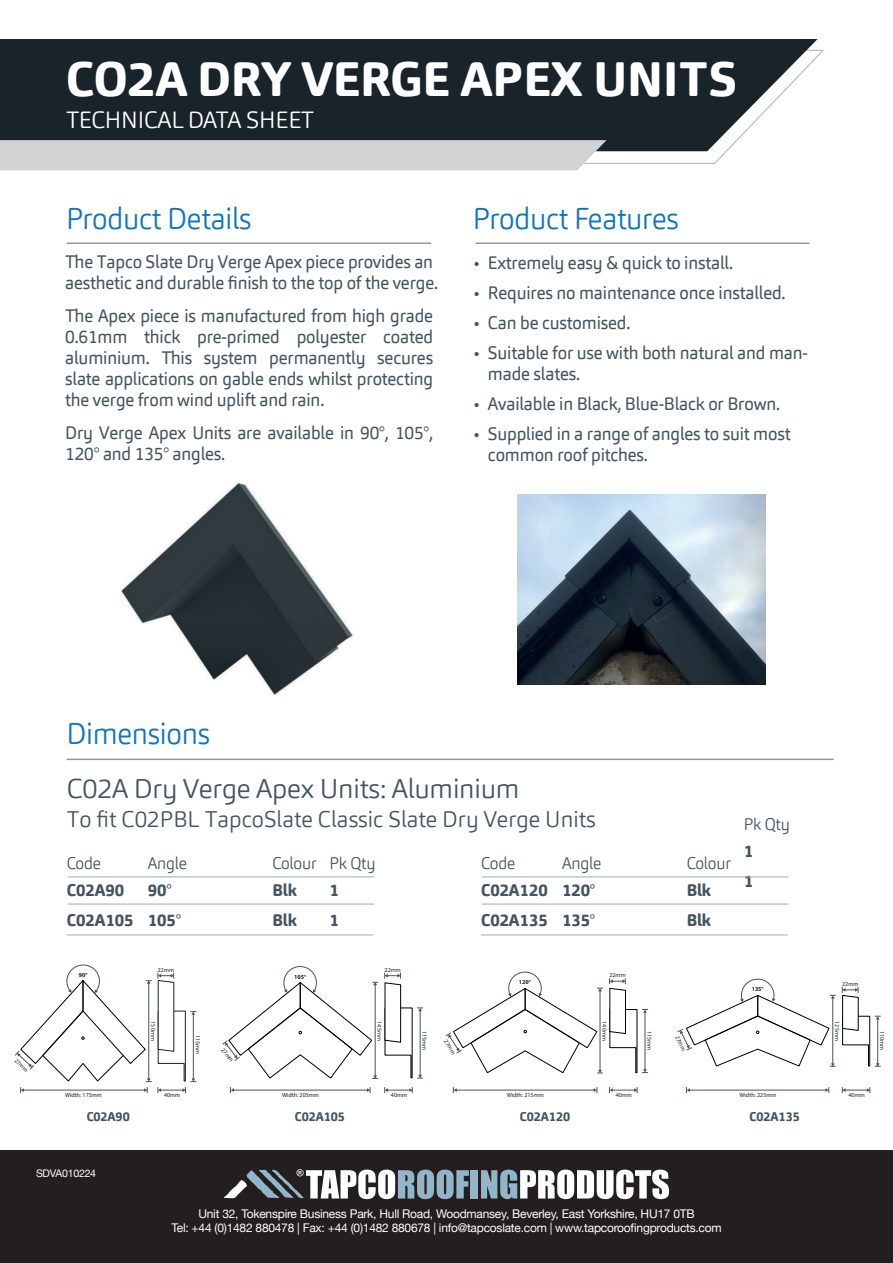
<style>
.page{position:relative;width:893px;height:1263px;background:#fff}
.page>*{position:absolute;margin:0;border:0;box-sizing:border-box;transform-origin:0 0}
.t1{font:800 48px "Carnas W03";color:#fff}
.t2{font:300 30px "Carnas W03";letter-spacing:-.01em;color:#1074bc;scale:.95 1}
.t3{font:300 27px "Carnas W03";letter-spacing:-.01em;color:#45555f}
.t4{font:300 23.4px "Carnas W03";letter-spacing:-.01em;color:#fff}
.t5{font:300 22.5px "Carnas W03";color:#45555f}
.t6{font:18px/21px "Carnas W03";letter-spacing:-.01em;color:#45555f;scale:.95 1}
.t7{font:800 16.8px/30px "Carnas W03";letter-spacing:-.01em;color:#45555f;scale:.95 1}
.t8{font:300 16.8px "Carnas W03";letter-spacing:-.01em;color:#45555f;scale:.95 1}
.t9{font:800 12.6px "Carnas W03";letter-spacing:-.01em;color:#45555f;scale:.95 1}
.t10{font:12px/14.4px "Helvetica Neue";letter-spacing:-.02em;color:#fff;text-align:center}
.t11{font:10.5px "Helvetica Neue";letter-spacing:-.02em;color:#fff}
.t12{font:6px "Myriad Pro";color:#19232a}
.t13{font:700 6px "Myriad Pro";color:#19232a}
</style>
<div class="page">
<img style="left:120px;top:483px;width:233px;height:212px">
<hr style="left:475px;top:242px;width:334px;height:2px;background:#92999e">
<hr style="left:67px;top:242px;width:364px;height:2px;background:#92999e">
<svg style="left:0;top:39px;width:818px;height:112px;background:#293239"></svg>
<div style="left:0;top:140px;width:607px;height:30px;background:#d1d2d4"></div>
<div style="left:0;top:1151px;width:893px;height:112px;background:#231f20"></div>
<div style="left:471px;top:1170px;width:7px;height:28px;background:#92b6c7"></div>
<svg style="left:481px;top:1169px;width:188px;height:30px"></svg>
<svg style="left:224px;top:1169px;width:245px;height:30px"></svg>
<svg style="left:474px;top:262px;width:5px;height:4px"></svg>
<svg style="left:474px;top:292px;width:5px;height:4px"></svg>
<svg style="left:474px;top:322px;width:5px;height:4px"></svg>
<svg style="left:474px;top:352px;width:5px;height:4px"></svg>
<svg style="left:474px;top:403px;width:5px;height:4px"></svg>
<svg style="left:474px;top:433px;width:5px;height:4px"></svg>
<img style="left:518px;top:494px;width:247px;height:190px">
<hr style="left:67px;top:759px;width:766px;height:1px;background:#92999e">
<hr style="left:68px;top:876px;width:306px;height:1px;background:#a3aaac">
<hr style="left:68px;top:904px;width:306px;height:1px;background:#a3aaac">
<hr style="left:67px;top:934px;width:306px;height:1px;background:#a3aaac">
<hr style="left:482px;top:876px;width:306px;height:1px;background:#a3aaac">
<hr style="left:482px;top:904px;width:306px;height:1px;background:#a3aaac">
<hr style="left:482px;top:934px;width:305px;height:1px;background:#a3aaac">
<svg style="left:15px;top:964px;width:181px;height:129px"></svg>
<hr style="left:233px;top:1090px;width:135px;height:1px;background:#45555f">
<svg style="left:230px;top:1087px;width:4px;height:6px"></svg>
<svg style="left:367px;top:1087px;width:4px;height:6px"></svg>
<svg style="left:384px;top:1087px;width:29px;height:6px"></svg>
<svg style="left:384px;top:973px;width:39px;height:106px"></svg>
<svg style="left:222px;top:966px;width:156px;height:113px"></svg>
<hr style="left:456px;top:1090px;width:138px;height:1px;background:#45555f">
<svg style="left:453px;top:1087px;width:4px;height:6px"></svg>
<svg style="left:594px;top:1087px;width:4px;height:6px"></svg>
<svg style="left:609px;top:1087px;width:29px;height:6px"></svg>
<svg style="left:609px;top:978px;width:39px;height:95px"></svg>
<svg style="left:445px;top:972px;width:158px;height:102px"></svg>
<hr style="left:689px;top:1090px;width:137px;height:1px;background:#45555f">
<svg style="left:686px;top:1087px;width:4px;height:6px"></svg>
<svg style="left:826px;top:1087px;width:4px;height:6px"></svg>
<svg style="left:842px;top:1087px;width:29px;height:6px"></svg>
<svg style="left:842px;top:987px;width:39px;height:80px"></svg>
<svg style="left:677px;top:979px;width:159px;height:88px"></svg>
<h1 class="t1" style="left:66px;top:48px;width:672px">CO2A DRY VERGE APEX UNITS</h1>
<p class="t4" style="left:66px;top:105px;width:250px">TECHNICAL DATA SHEET</p>
<h2 class="t2" style="left:66px;top:199px;width:197px">Product Details</h2>
<p class="t6" style="left:65px;top:251px;width:394px">The Tapco Slate Dry Verge Apex piece provides an aesthetic and durable finish to the top of the verge.</p>
<p class="t6" style="left:65px;top:305px;width:389px;text-align:justify">The Apex piece is manufactured from high grade 0.61mm thick pre-primed polyester coated aluminium. This system permanently secures slate applications on gable ends whilst protecting the verge from wind uplift and rain.</p>
<p class="t6" style="left:65px;top:422px;width:389px">Dry Verge Apex Units are available in 90°, 105°,<br>120° and 135° angles.</p>
<h2 class="t2" style="left:473px;top:199px;width:218px">Product Features</h2>
<p class="t6" style="left:488px;top:252px;width:259px">Extremely easy &amp; quick to install.</p>
<p class="t6" style="left:488px;top:277px;width:338px;line-height:30px">Requires no maintenance once installed.<br>Can be customised.<br>Suitable for use with both natural and man-</p>
<p class="t6" style="left:488px;top:358px;width:320px;line-height:30px">made slates.<br>Available in Black, Blue-Black or Brown.<br>Supplied in a range of angles to suit most</p>
<p class="t6" style="left:488px;top:444px;width:170px">common roof pitches.</p>
<p class="t12" style="left:18px;top:1057px;width:18px;rotate:43deg">27mm</p>
<h2 class="t2" style="left:66px;top:715px;width:153px">Dimensions</h2>
<h3 class="t3" style="left:67px;top:771px;width:454px">C02A Dry Verge Apex Units: Aluminium</h3>
<p class="t5" style="left:67px;top:804px;width:531px">To fit C02PBL TapcoSlate Classic Slate Dry Verge Units</p>
<p class="t8" style="left:67px;top:852px;width:37px">Code</p>
<p class="t8" style="left:148px;top:852px;width:43px">Angle</p>
<p class="t8" style="left:272px;top:852px;width:110px">Colour Pk Qty</p>
<p class="t7" style="left:67px;top:875px;width:62px">C02A90</p>
<p class="t7" style="left:148px;top:875px;width:27px">90°</p>
<p class="t7" style="left:272px;top:875px;width:27px">Blk</p>
<p class="t7" style="left:329px;top:875px;width:11px">1</p>
<p class="t7" style="left:67px;top:905px;width:122px">C02A105 105°</p>
<p class="t7" style="left:272px;top:905px;width:27px">Blk</p>
<p class="t7" style="left:329px;top:905px;width:11px">1</p>
<p class="t8" style="left:481px;top:852px;width:37px">Code</p>
<p class="t8" style="left:562px;top:852px;width:43px">Angle</p>
<p class="t8" style="left:687px;top:852px;width:48px">Colour</p>
<p class="t7" style="left:481px;top:875px;width:122px">C02A120 120°</p>
<p class="t7" style="left:687px;top:875px;width:27px">Blk</p>
<p class="t7" style="left:481px;top:905px;width:122px">C02A135 135°</p>
<p class="t7" style="left:687px;top:905px;width:27px">Blk</p>
<p class="t8" style="left:744px;top:813px;width:50px">Pk Qty</p>
<p class="t7" style="left:744px;top:836px;width:11px">1<br>1</p>
<p class="t13" style="left:79px;top:971px;width:10px">90°</p>
<p class="t12" style="left:65px;top:1091px;width:38px">Width: 175mm</p>
<p class="t12" style="left:158px;top:966px;width:18px">22mm</p>
<p class="t12" style="left:157px;top:1021px;width:21px;rotate:90deg">150mm</p>
<p class="t12" style="left:202px;top:1035px;width:21px;rotate:90deg">115mm</p>
<p class="t12" style="left:164px;top:1091px;width:18px">40mm</p>
<p class="t12" style="left:225px;top:1046px;width:18px;rotate:53deg">27mm</p>
<p class="t13" style="left:294px;top:973px;width:14px">105°</p>
<p class="t12" style="left:282px;top:1091px;width:38px">Width: 205mm</p>
<p class="t12" style="left:385px;top:966px;width:18px">22mm</p>
<p class="t12" style="left:609px;top:972px;width:18px">22mm</p>
<p class="t13" style="left:519px;top:978px;width:14px">120°</p>
<p class="t13" style="left:752px;top:985px;width:14px">135°</p>
<p class="t12" style="left:383px;top:1021px;width:21px;rotate:90deg">145mm</p>
<p class="t12" style="left:428px;top:1031px;width:21px;rotate:90deg">115mm</p>
<p class="t12" style="left:449px;top:1038px;width:18px;rotate:57deg">27mm</p>
<p class="t12" style="left:608px;top:1021px;width:21px;rotate:90deg">140mm</p>
<p class="t12" style="left:653px;top:1031px;width:21px;rotate:90deg">115mm</p>
<p class="t12" style="left:680px;top:1034px;width:18px;rotate:64deg">27mm</p>
<p class="t12" style="left:391px;top:1091px;width:18px">40mm</p>
<p class="t12" style="left:507px;top:1091px;width:38px">Width: 215mm</p>
<p class="t12" style="left:616px;top:1091px;width:18px">40mm</p>
<p class="t12" style="left:740px;top:1091px;width:38px">Width: 225mm</p>
<p class="t9" style="left:87px;top:1109px;width:47px">C02A90</p>
<p class="t9" style="left:295px;top:1109px;width:54px">C02A105</p>
<p class="t9" style="left:520px;top:1109px;width:54px">C02A120</p>
<p class="t9" style="left:750px;top:1109px;width:54px">C02A135</p>
<p class="t11" style="left:36px;top:1166px;width:62px">SDVA010224</p>
<p class="t10" style="left:172px;top:1207px;width:552px">Unit 32, Tokenspire Business Park, Hull Road, Woodmansey, Beverley, East Yorkshire, HU17 0TB<br>Tel: +44 (0)1482 880478 | Fax: +44 (0)1482 880678 | info@tapcoslate.com | www.tapcoroofingproducts.com</p>
<p class="t12" style="left:842px;top:980px;width:18px">22mm</p>
<p class="t12" style="left:841px;top:1021px;width:21px;rotate:90deg">125mm</p>
<p class="t12" style="left:886px;top:1031px;width:21px;rotate:90deg">110mm</p>
<p class="t12" style="left:848px;top:1091px;width:18px">40mm</p>
</div>
